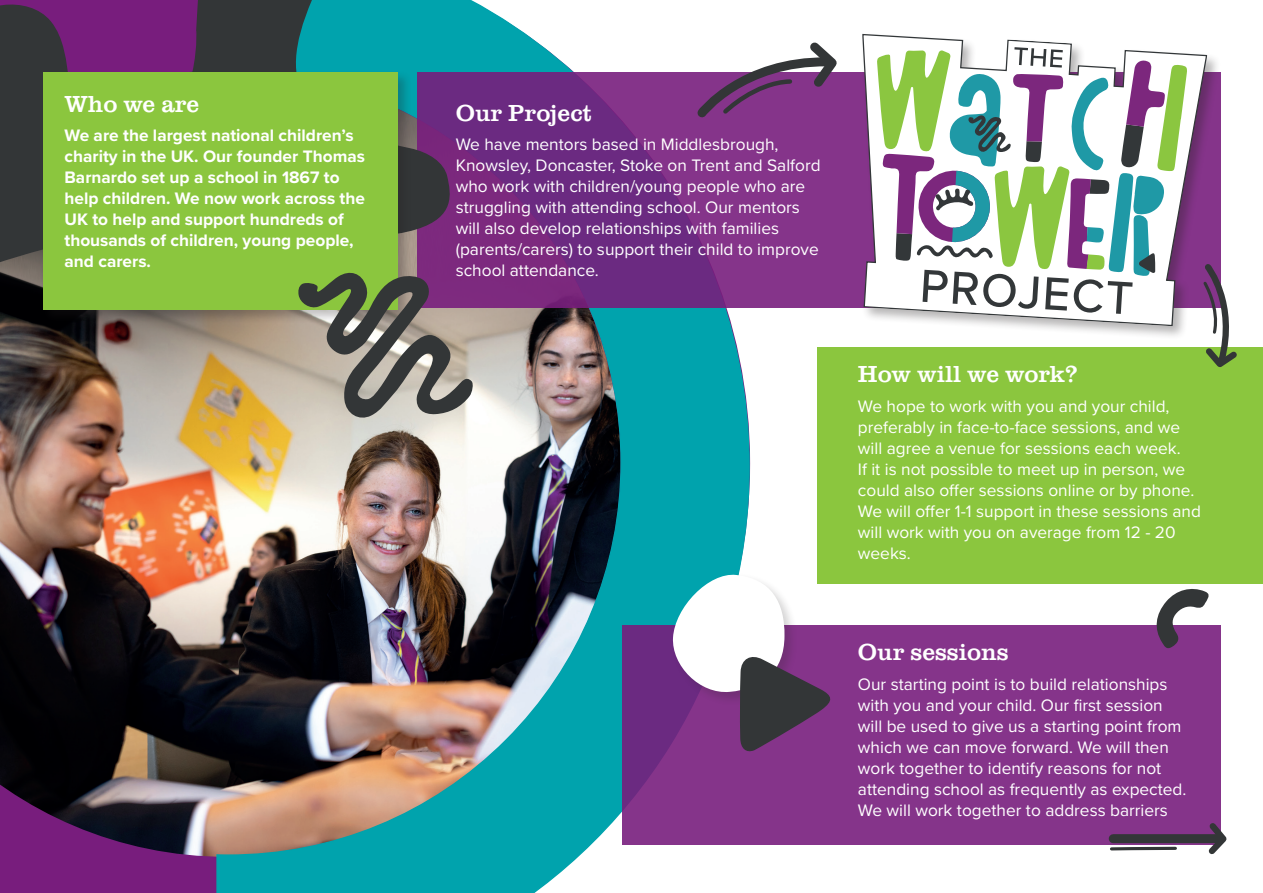
<style>
.page{position:relative;width:1263px;height:893px;background:#fff}
.page>*{position:absolute;margin:0;border:0;box-sizing:border-box;transform-origin:0 0}
.t1{font:24px "URW Clarendon TOT";color:#fff}
.t2{font:17.25px/21px "Proxima Nova";color:#fff}
.t3{font:700 17.25px/21px "Proxima Nova";color:#fff}
</style>
<div class="page">
<div style="left:817px;top:348px;width:446px;height:236px;background:#8bc63e"></div>
<img style="left:0;top:524px;width:216px;height:369px">
<img style="left:216px;top:0;width:534px;height:893px">
<svg style="left:455px;top:72px;width:405px;height:236px;background:#782e84"></svg>
<img style="left:0;top:0;width:455px;height:524px">
<div style="left:41px;top:70px;width:371px;height:254px;background:#231f20;opacity:.27"></div>
<div style="left:43px;top:72px;width:355px;height:238px;background:#8bc63e"></div>
<svg style="left:298px;top:269px;width:176px;height:153px;background:#888379"></svg>
<div style="left:860px;top:32px;width:362px;height:309px;background:#231f20;opacity:.33"></div>
<svg style="left:861px;top:33px;width:346px;height:294px"></svg>
<svg style="left:877px;top:47px;width:310px;height:267px"></svg>
<svg style="left:693px;top:34px;width:151px;height:88px"></svg>
<svg style="left:621px;top:625px;width:599px;height:219px;background:#823389"></svg>
<svg style="left:1200px;top:261px;width:42px;height:106px"></svg>
<svg style="left:671px;top:572px;width:162px;height:181px"></svg>
<div style="left:1113px;top:834px;width:103px;height:9px;background:#333637"></div>
<svg style="left:1203px;top:817px;width:24px;height:38px"></svg>
<svg style="left:1110px;top:846px;width:67px;height:5px"></svg>
<div style="left:806px;top:596px;width:457px;height:28px;background:#fff"></div>
<svg style="left:1153px;top:589px;width:57px;height:61px"></svg>
<p class="t1" style="left:65px;top:89px;width:136px">Who we are</p>
<p class="t3" style="left:65px;top:125px;width:302px">We are the largest national children’s charity in the UK. Our founder Thomas<br>Barnardo set up a school in 1867 to help children. We now work across the<br>UK to help and support hundreds of thousands of children, young people, and carers.</p>
<p class="t1" style="left:456px;top:98px;width:138px">Our Project</p>
<p class="t2" style="left:456px;top:133px;width:366px">We have mentors based in Middlesbrough, Knowsley, Doncaster, Stoke on Trent and Salford who work with children/young people who are struggling with attending school. Our mentors will also develop relationships with families (parents/carers) to support their child to improve school attendance.</p>
<p class="t1" style="left:858px;top:360px;width:221px">How will we work?</p>
<p class="t2" style="left:858px;top:395px;width:345px">We hope to work with you and your child, preferably in face-to-face sessions, and we will agree a venue for sessions each week.<br>If it is not possible to meet up in person, we could also offer sessions online or by phone.<br>We will offer 1-1 support in these sessions and will work with you on average from 12 - 20 weeks.</p>
<p class="t1" style="left:858px;top:638px;width:152px">Our sessions</p>
<p class="t2" style="left:858px;top:673px;width:330px">Our starting point is to build relationships with you and your child. Our first session will be used to give us a starting point from which we can move forward. We will then work together to identify reasons for not attending school as frequently as expected.<br>We will work together to address barriers</p>
</div>
